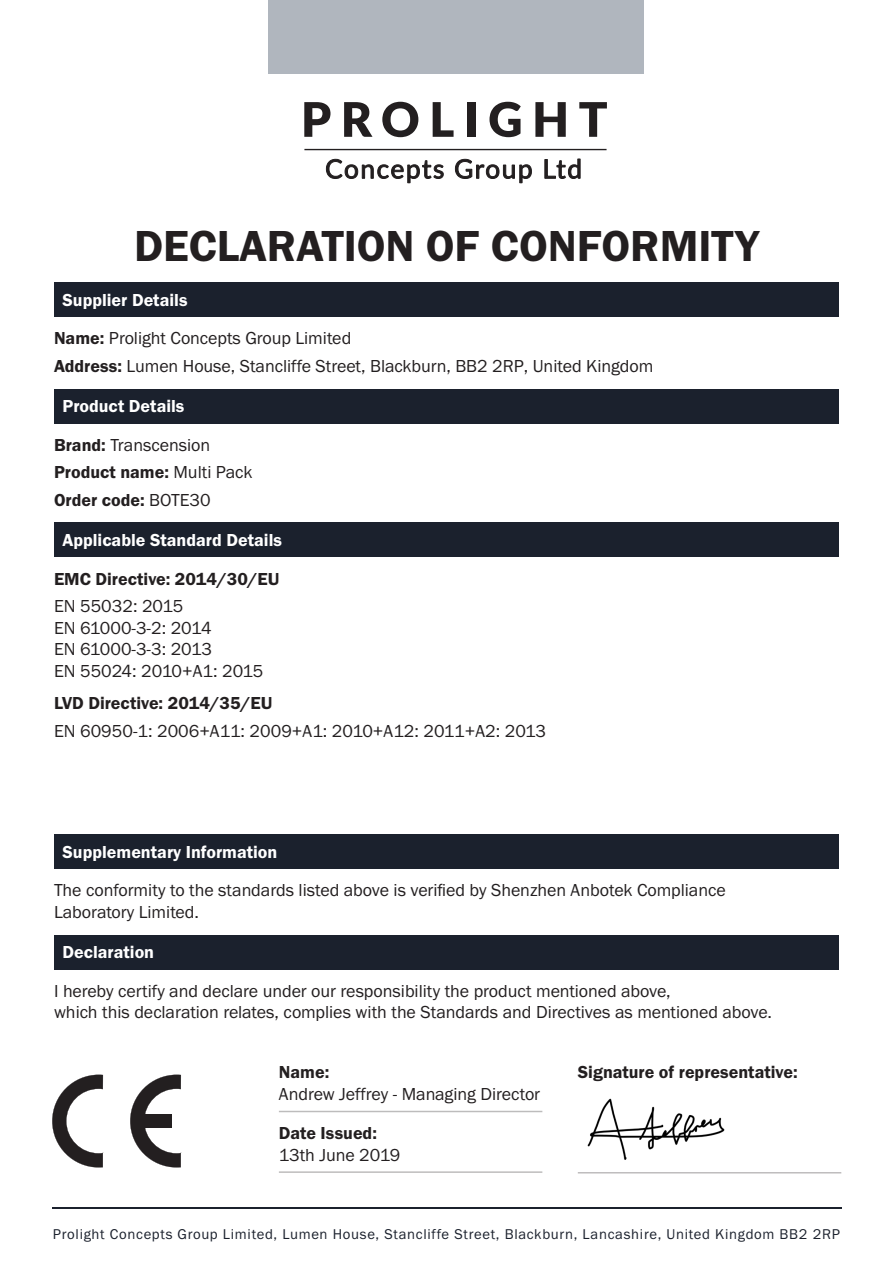
<style>
.page{position:relative;width:893px;height:1263px;background:#fff}
.page>*{position:absolute;margin:0;border:0;box-sizing:border-box;transform-origin:0 0}
.t1{font:600 45px "Franklin Gothic FS";color:#231f20}
.t2{font:18px/21.6px "Franklin Gothic FS";color:#231f20}
.t3{font:600 18px "Franklin Gothic FS";color:#231f20}
.t4{font:600 18px "Franklin Gothic FS";color:#fff}
.t5{font:14.7px "Franklin Gothic FS";letter-spacing:.05em;color:#1b212d}
.s1{font-weight:600}
.s2{font-weight:400}
</style>
<div class="page">
<div style="left:54px;top:283px;width:785px;height:34px;background:#1b212d"></div>
<div style="left:54px;top:389px;width:785px;height:34px;background:#1b212d"></div>
<div style="left:54px;top:523px;width:785px;height:34px;background:#1b212d"></div>
<div style="left:54px;top:935px;width:785px;height:34px;background:#1b212d"></div>
<svg style="left:52px;top:1075px;width:51px;height:92px"></svg>
<svg style="left:130px;top:1075px;width:51px;height:92px"></svg>
<hr style="left:279px;top:1111px;width:263px;height:1px;background:#231f20">
<hr style="left:279px;top:1171px;width:263px;height:2px;background:#231f20">
<img style="left:587px;top:1098px;width:138px;height:62px">
<hr style="left:578px;top:1172px;width:263px;height:1px;background:#231f20">
<div style="left:54px;top:835px;width:785px;height:34px;background:#1b212d"></div>
<svg style="left:304px;top:102px;width:26px;height:35px"></svg>
<svg style="left:344px;top:102px;width:28px;height:35px"></svg>
<svg style="left:382px;top:102px;width:36px;height:35px"></svg>
<svg style="left:433px;top:102px;width:21px;height:35px"></svg>
<div style="left:467px;top:102px;width:8px;height:35px;background:#231f20"></div>
<svg style="left:489px;top:102px;width:32px;height:35px"></svg>
<svg style="left:535px;top:102px;width:31px;height:35px"></svg>
<svg style="left:579px;top:102px;width:28px;height:35px"></svg>
<svg style="left:326px;top:158px;width:118px;height:25px"></svg>
<svg style="left:455px;top:158px;width:77px;height:25px"></svg>
<svg style="left:544px;top:158px;width:37px;height:21px"></svg>
<hr style="left:304px;top:149px;width:303px;height:1px;background:#231f20">
<div style="left:268px;top:0;width:375px;height:74px;background:#b0b6be"></div>
<hr style="left:52px;top:1207px;width:789px;height:1px;background:#1b212d">
<p class="t1" style="left:134px;top:221px;width:626px">DECLARATION OF CONFORMITY</p>
<p class="t4" style="left:63px;top:290px;width:127px">Supplier Details</p>
<p class="t2" style="left:54px;top:328px;width:299px"><span class="s1">Name:</span> Prolight Concepts Group Limited</p>
<p class="t2" style="left:54px;top:355px;width:601px"><span class="s1">Address:</span> Lumen House, Stancliffe Street, Blackburn, BB2 2RP, United Kingdom</p>
<p class="t4" style="left:63px;top:396px;width:123px">Product Details</p>
<p class="t2" style="left:54px;top:434px;width:158px"><span class="s1">Brand:</span> Transcension</p>
<p class="t3" style="left:54px;top:462px;width:200px">Product name: <span class="s2">Multi Pack</span></p>
<p class="t3" style="left:54px;top:490px;width:158px">Order code: <span class="s2">BOTE30</span></p>
<p class="t4" style="left:63px;top:530px;width:221px">Applicable Standard Details</p>
<p class="t3" style="left:54px;top:568px;width:227px">EMC Directive: 2014/30/EU</p>
<p class="t2" style="left:54px;top:596px;width:131px">EN 55032: 2015</p>
<p class="t2" style="left:54px;top:617px;width:159px">EN 61000-3-2: 2014</p>
<p class="t2" style="left:54px;top:639px;width:160px">EN 61000-3-3: 2013</p>
<p class="t2" style="left:54px;top:660px;width:211px">EN 55024: 2010+A1: 2015</p>
<p class="t3" style="left:54px;top:693px;width:220px">LVD Directive: 2014/35/EU</p>
<p class="t2" style="left:54px;top:720px;width:494px">EN 60950-1: 2006+A11: 2009+A1: 2010+A12: 2011+A2: 2013</p>
<p class="t4" style="left:63px;top:842px;width:216px">Supplementary Information</p>
<p class="t2" style="left:54px;top:880px;width:673px">The conformity to the standards listed above is verified by Shenzhen Anbotek Compliance<br>Laboratory Limited.</p>
<p class="t4" style="left:63px;top:942px;width:93px">Declaration</p>
<p class="t2" style="left:54px;top:980px;width:719px">I hereby certify and declare under our responsibility the product mentioned above,<br>which this declaration relates, complies with the Standards and Directives as mentioned above.</p>
<p class="t2" style="left:279px;top:1062px;width:263px"><span class="s1">Name:<br></span>Andrew Jeffrey - Managing Director</p>
<p class="t3" style="left:578px;top:1062px;width:221px">Signature of representative:</p>
<p class="t3" style="left:279px;top:1123px;width:100px">Date Issued:</p>
<p class="t2" style="left:279px;top:1144px;width:123px">13th June 2019</p>
<p class="t5" style="left:53px;top:1226px;width:788px">Prolight Concepts Group Limited, Lumen House, Stancliffe Street, Blackburn, Lancashire, United Kingdom BB2 2RP</p>
</div>
